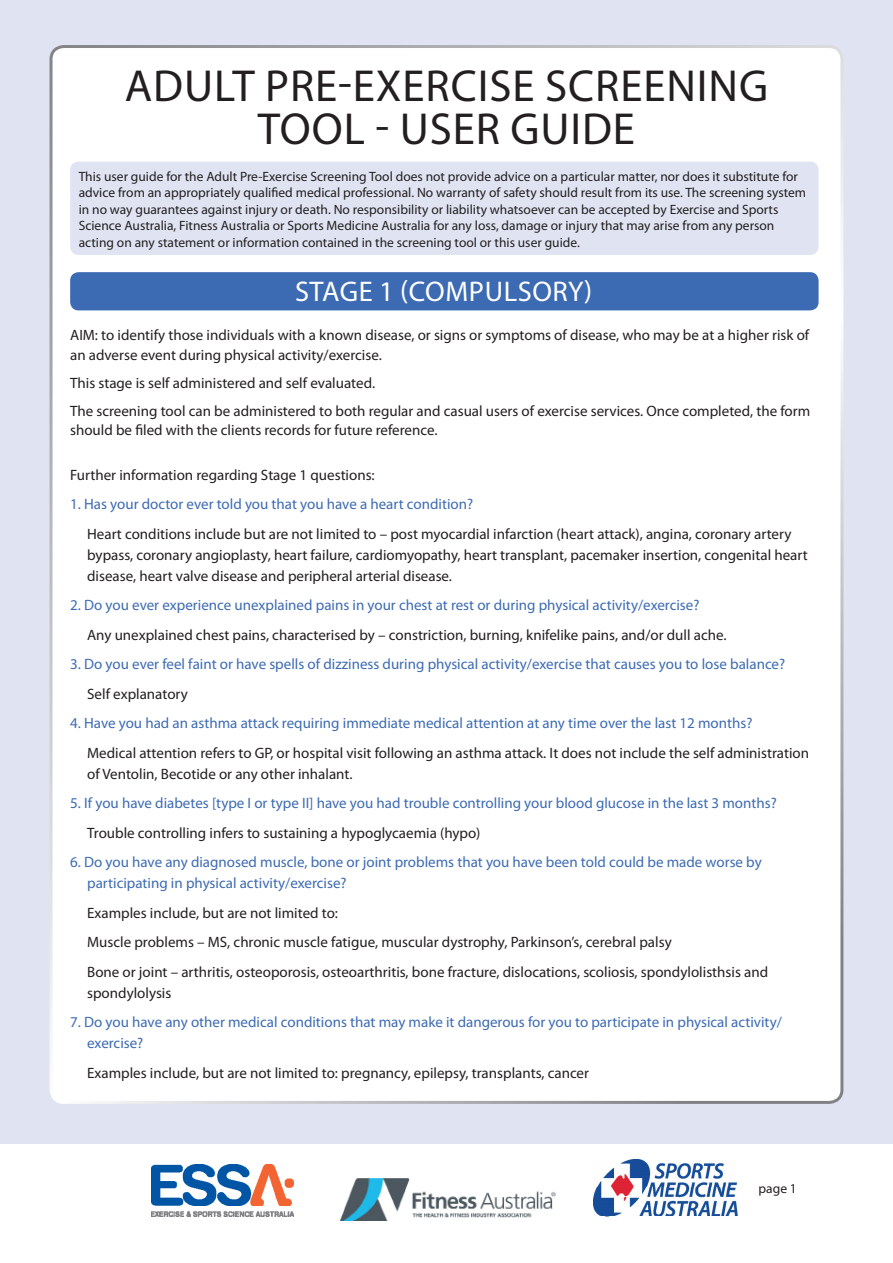
<style>
.page{position:relative;width:893px;height:1263px;background:#fff}
.page>*{position:absolute;margin:0;border:0;box-sizing:border-box;transform-origin:0 0}
.t1{font:45px/43.5px "Myriad Pro";letter-spacing:.02em;color:#231f20;text-align:center}
.t2{font:28.5px "Myriad Pro";letter-spacing:.02em;color:#fff}
.Prose{font:15px/21px "Myriad Pro";color:#231f20}
.Prose-2{font:15px/21px "Myriad Pro";color:#3d6bb3}
.Prose-3{font:13.5px/16.5px "Myriad Pro";color:#231f20}
</style>
<div class="page">
<div style="left:0;top:0;width:893px;height:1144px;background:#e0e4f2"></div>
<div style="left:51px;top:47px;width:791px;height:1055px;background:#fff;border-radius:13px"></div>
<img style="left:340px;top:1178px;width:216px;height:42px">
<img style="left:594px;top:1160px;width:144px;height:57px">
<img style="left:151px;top:1164px;width:142px;height:52px">
<div style="left:70px;top:272px;width:749px;height:38px;background:#3d6bb3;border-radius:9px"></div>
<div style="left:70px;top:162px;width:749px;height:93px;background:#e0e4f2;border-radius:9px"></div>
<p class="t1" style="left:125px;top:63px;width:645px">ADULT PRE-EXERCISE SCREENING<br>TOOL - USER GUIDE</p>
<p class="Prose-3" style="left:79px;top:168px;width:729px">This user guide for the Adult Pre-Exercise Screening Tool does not provide advice on a particular matter, nor does it substitute for advice from an appropriately qualified medical professional. No warranty of safety should result from its use. The screening system in no way guarantees against injury or death. No responsibility or liability whatsoever can be accepted by Exercise and Sports Science Australia, Fitness Australia or Sports Medicine Australia for any loss, damage or injury that may arise from any person acting on any statement or information contained in the screening tool or this user guide.</p>
<p class="t2" style="left:295px;top:274px;width:299px">STAGE 1 (COMPULSORY)</p>
<p class="Prose" style="left:70px;top:325px;width:741px;line-height:19.5px">AIM: to identify those individuals with a known disease, or signs or symptoms of disease, who may be at a higher risk of an adverse event during physical activity/exercise.</p>
<p class="Prose" style="left:70px;top:372px;width:306px">This stage is self administered and self evaluated.</p>
<p class="Prose" style="left:70px;top:401px;width:742px;line-height:19.5px">The screening tool can be administered to both regular and casual users of exercise services. Once completed, the form should be filed with the clients records for future reference.</p>
<p class="Prose" style="left:70px;top:464px;width:306px">Further information regarding Stage 1 questions:</p>
<p class="Prose-2" style="left:70px;top:493px;width:405px">1. Has your doctor ever told you that you have a heart condition?</p>
<p class="Prose" style="left:87px;top:523px;width:722px">Heart conditions include but are not limited to – post myocardial infarction (heart attack), angina, coronary artery bypass, coronary angioplasty, heart failure, cardiomyopathy, heart transplant, pacemaker insertion, congenital heart disease, heart valve disease and peripheral arterial disease.</p>
<p class="Prose-2" style="left:70px;top:594px;width:631px">2. Do you ever experience unexplained pains in your chest at rest or during physical activity/exercise?</p>
<p class="Prose" style="left:87px;top:624px;width:641px">Any unexplained chest pains, characterised by – constriction, burning, knifelike pains, and/or dull ache.</p>
<p class="Prose-2" style="left:70px;top:653px;width:717px">3. Do you ever feel faint or have spells of dizziness during physical activity/exercise that causes you to lose balance?</p>
<p class="Prose" style="left:87px;top:683px;width:102px">Self explanatory</p>
<p class="Prose-2" style="left:70px;top:712px;width:684px">4. Have you had an asthma attack requiring immediate medical attention at any time over the last 12 months?</p>
<p class="Prose" style="left:87px;top:742px;width:723px">Medical attention refers to GP, or hospital visit following an asthma attack. It does not include the self administration of Ventolin, Becotide or any other inhalant.</p>
<p class="Prose-2" style="left:70px;top:792px;width:708px">5. If you have diabetes [type I or type II] have you had trouble controlling your blood glucose in the last 3 months?</p>
<p class="Prose" style="left:87px;top:822px;width:395px">Trouble controlling infers to sustaining a hypoglycaemia (hypo)</p>
<p class="Prose-2" style="left:87px;top:851px;width:676px;text-indent:-17px">6. Do you have any diagnosed muscle, bone or joint problems that you have been told could be made worse by participating in physical activity/exercise?</p>
<p class="Prose" style="left:87px;top:902px;width:252px">Examples include, but are not limited to:</p>
<p class="Prose" style="left:87px;top:931px;width:586px">Muscle problems – MS, chronic muscle fatigue, muscular dystrophy, Parkinson’s, cerebral palsy</p>
<p class="Prose" style="left:87px;top:961px;width:682px">Bone or joint – arthritis, osteoporosis, osteoarthritis, bone fracture, dislocations, scoliosis, spondylolisthsis and spondylolysis</p>
<p class="Prose-2" style="left:87px;top:1011px;width:696px;text-indent:-17px">7. Do you have any other medical conditions that may make it dangerous for you to participate in physical activity/ exercise?</p>
<p class="Prose" style="left:87px;top:1062px;width:503px">Examples include, but are not limited to: pregnancy, epilepsy, transplants, cancer</p>
<p class="Prose-3" style="left:759px;top:1180px;width:40px">page 1</p>
</div>
